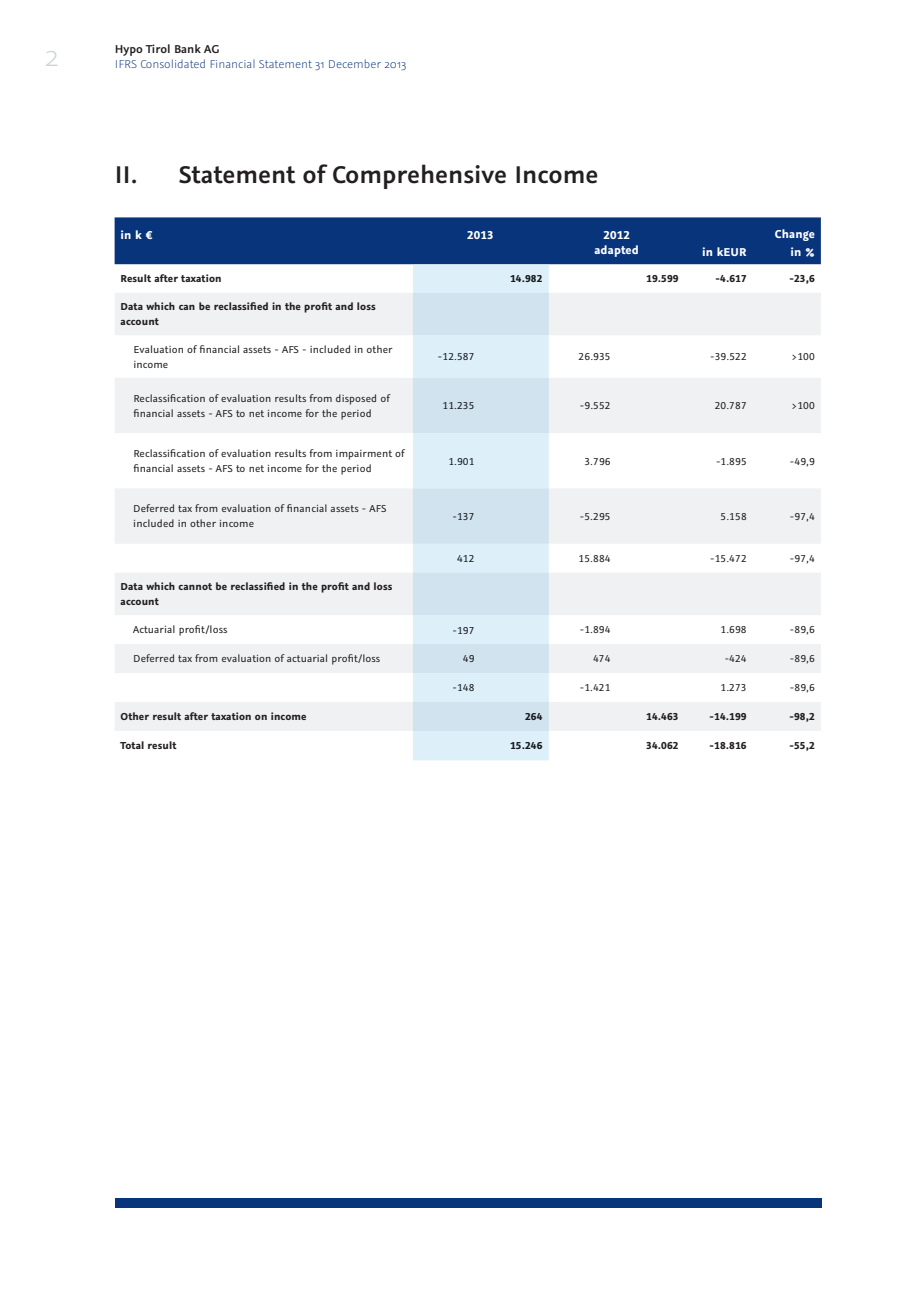
<style>
.page{position:relative;width:919px;height:1289px;background:#fff}
.page>*{position:absolute;margin:0;border:0;box-sizing:border-box;transform-origin:0 0}
.t1{font:300 33px "Graublau Sans";color:#d0d4d8}
.t2{font:600 27px "Graublau Sans";color:#231f20}
.t3{font:300 12.75px "Graublau Sans";color:#08347b}
.t4{font:700 12.75px/15px "Graublau Sans";letter-spacing:.01em;color:#fff;text-align:center}
.t5{font:600 12.75px "Graublau Sans";color:#231f20}
.t6{font:11.25px/15px "Graublau Sans";letter-spacing:.01em;color:#231f20}
.t7{font:700 11.25px/15px "Graublau Sans";letter-spacing:.01em;color:#231f20}
.t8{font:11.25px "Graublau Sans";letter-spacing:.01em;color:#191b20}
.t9{font:700 11.25px "Graublau Sans";letter-spacing:.01em;color:#191b20}
</style>
<div class="page">
<div style="left:115px;top:1198px;width:706px;height:10px;background:#08347b"></div>
<div style="left:115px;top:217px;width:705px;height:47px;background:#08347b"></div>
<svg style="left:115px;top:293px;width:705px;height:438px;fill:#eff1f3"></svg>
<div style="left:413px;top:265px;width:136px;height:495px;background:#ddf0fa"></div>
<svg style="left:413px;top:293px;width:136px;height:438px;background:#d5e8f2"></svg>
<div style="left:510px;top:275px;width:32px;height:7px;background:#ddf0fa"></div>
<div style="left:438px;top:353px;width:36px;height:7px;background:#ddf0fa"></div>
<div style="left:443px;top:402px;width:31px;height:7px;background:#d0e3ee"></div>
<div style="left:449px;top:457px;width:25px;height:8px;background:#ddf0fa"></div>
<div style="left:453px;top:513px;width:21px;height:7px;background:#d0e3ee"></div>
<div style="left:457px;top:555px;width:17px;height:7px;background:#ddf0fa"></div>
<div style="left:453px;top:626px;width:21px;height:7px;background:#ddf0fa"></div>
<div style="left:463px;top:655px;width:11px;height:7px;background:#d0e3ee"></div>
<div style="left:453px;top:684px;width:21px;height:7px;background:#ddf0fa"></div>
<div style="left:525px;top:713px;width:17px;height:7px;background:#d0e3ee"></div>
<div style="left:510px;top:742px;width:32px;height:7px;background:#ddf0fa"></div>
<h1 class="t1" style="left:45px;top:36px;width:16px">2</h1>
<p class="t5" style="left:115px;top:42px;width:106px">Hypo Tirol Bank AG</p>
<p class="t3" style="left:115px;top:57px;width:293px">IFRS Consolidated Financial Statement 31 December 2013</p>
<h2 class="t2" style="left:115px;top:158px;width:485px">II. Statement of Comprehensive Income</h2>
<p class="t4" style="left:121px;top:228px;width:34px">in k €</p>
<p class="t4" style="left:467px;top:228px;width:28px">2013</p>
<p class="t4" style="left:594px;top:228px;width:46px">2012 adapted</p>
<p class="t4" style="left:775px;top:227px;width:41px">Change</p>
<p class="t4" style="left:702px;top:244px;width:46px">in kEUR</p>
<p class="t4" style="left:790px;top:244px;width:26px">in %</p>
<p class="t7" style="left:121px;top:271px;width:102px">Result after taxation</p>
<p class="t7" style="left:646px;top:271px;width:34px">19.599</p>
<p class="t7" style="left:715px;top:271px;width:33px">-4.617</p>
<p class="t7" style="left:789px;top:271px;width:27px">-23,6</p>
<p class="t7" style="left:121px;top:299px;width:256px">Data which can be reclassified in the profit and loss account</p>
<p class="t6" style="left:133px;top:342px;width:261px">Evaluation of financial assets - AFS - included in other income</p>
<p class="t6" style="left:578px;top:349px;width:33px">26.935</p>
<p class="t6" style="left:710px;top:349px;width:38px">-39.522</p>
<p class="t6" style="left:791px;top:349px;width:25px">&gt;100</p>
<p class="t6" style="left:133px;top:391px;width:258px">Reclassification of evaluation results from disposed of financial assets - AFS to net income for the period</p>
<p class="t6" style="left:580px;top:398px;width:32px">-9.552</p>
<p class="t6" style="left:714px;top:398px;width:33px">20.787</p>
<p class="t6" style="left:791px;top:398px;width:25px">&gt;100</p>
<p class="t6" style="left:133px;top:446px;width:272px">Reclassification of evaluation results from impairment of financial assets - AFS to net income for the period</p>
<p class="t6" style="left:584px;top:453px;width:28px">3.796</p>
<p class="t6" style="left:716px;top:453px;width:32px">-1.895</p>
<p class="t6" style="left:789px;top:453px;width:26px">-49,9</p>
<p class="t6" style="left:133px;top:501px;width:254px">Deferred tax from evaluation of financial assets - AFS included in other income</p>
<p class="t6" style="left:580px;top:509px;width:32px">-5.295</p>
<p class="t6" style="left:720px;top:509px;width:28px">5.158</p>
<p class="t6" style="left:789px;top:509px;width:26px">-97,4</p>
<p class="t6" style="left:578px;top:551px;width:33px">15.884</p>
<p class="t6" style="left:710px;top:551px;width:38px">-15.472</p>
<p class="t6" style="left:789px;top:551px;width:26px">-97,4</p>
<p class="t7" style="left:120px;top:579px;width:273px">Data which cannot be reclassified in the profit and loss account</p>
<p class="t6" style="left:133px;top:622px;width:96px">Actuarial profit/loss</p>
<p class="t6" style="left:579px;top:622px;width:32px">-1.894</p>
<p class="t6" style="left:720px;top:622px;width:28px">1.698</p>
<p class="t6" style="left:789px;top:622px;width:26px">-89,6</p>
<p class="t6" style="left:133px;top:651px;width:248px">Deferred tax from evaluation of actuarial profit/loss</p>
<p class="t6" style="left:593px;top:651px;width:19px">474</p>
<p class="t6" style="left:724px;top:651px;width:24px">-424</p>
<p class="t6" style="left:789px;top:651px;width:26px">-89,6</p>
<p class="t6" style="left:579px;top:680px;width:32px">-1.421</p>
<p class="t6" style="left:720px;top:680px;width:28px">1.273</p>
<p class="t6" style="left:789px;top:680px;width:26px">-89,6</p>
<p class="t7" style="left:120px;top:709px;width:187px">Other result after taxation on income</p>
<p class="t7" style="left:646px;top:709px;width:34px">14.463</p>
<p class="t7" style="left:709px;top:709px;width:39px">-14.199</p>
<p class="t7" style="left:789px;top:709px;width:27px">-98,2</p>
<p class="t7" style="left:120px;top:738px;width:57px">Total result</p>
<p class="t7" style="left:646px;top:738px;width:34px">34.062</p>
<p class="t7" style="left:709px;top:738px;width:39px">-18.816</p>
<p class="t7" style="left:789px;top:738px;width:27px">-55,2</p>
<p class="t9" style="left:510px;top:272px;width:34px">14.982</p>
<p class="t8" style="left:438px;top:350px;width:38px">-12.587</p>
<p class="t8" style="left:442px;top:399px;width:33px">11.235</p>
<p class="t8" style="left:448px;top:454px;width:28px">1.901</p>
<p class="t8" style="left:452px;top:510px;width:24px">-137</p>
<p class="t8" style="left:457px;top:552px;width:19px">412</p>
<p class="t8" style="left:452px;top:623px;width:24px">-197</p>
<p class="t8" style="left:463px;top:652px;width:13px">49</p>
<p class="t8" style="left:452px;top:681px;width:24px">-148</p>
<p class="t9" style="left:525px;top:709px;width:19px">264</p>
<p class="t9" style="left:510px;top:738px;width:34px">15.246</p>
</div>
